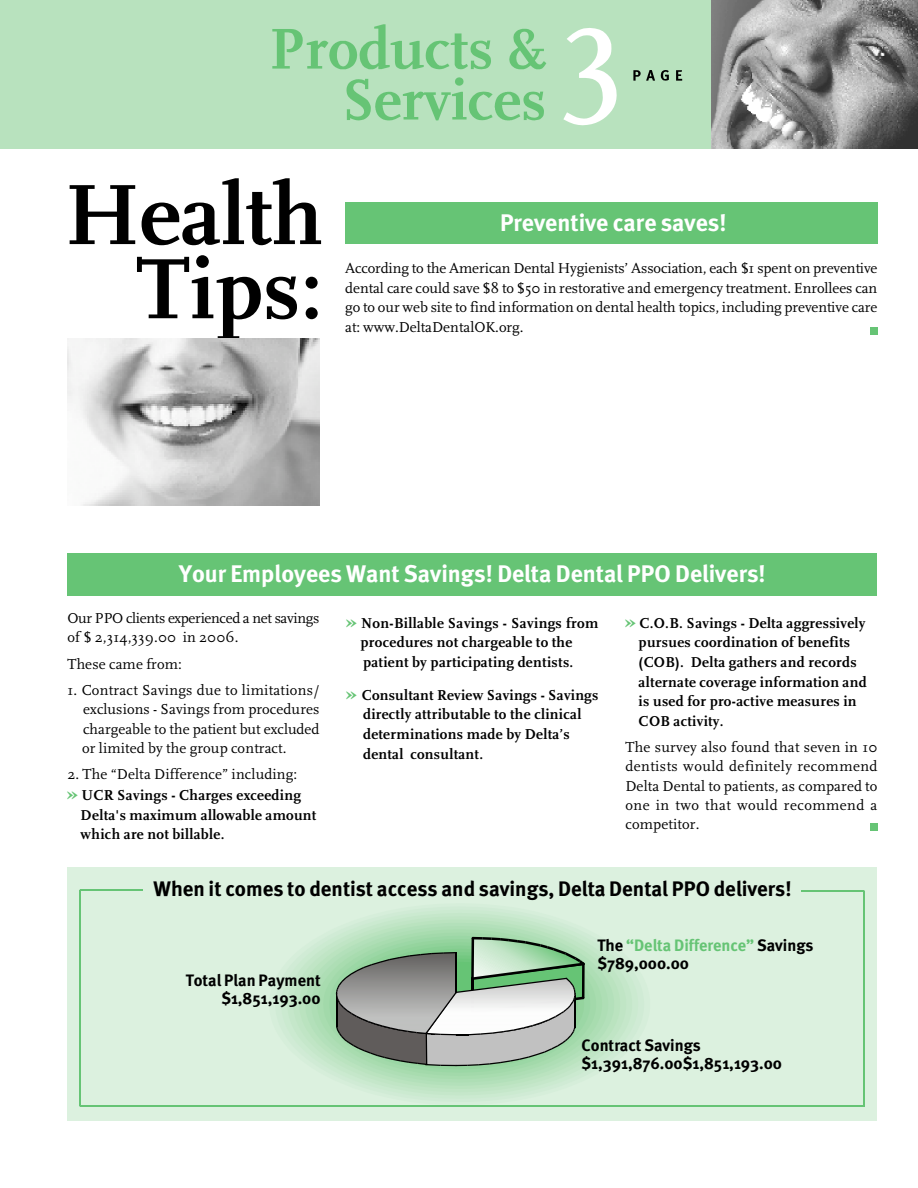
<style>
.page{position:relative;width:918px;height:1188px;background:#fff}
.page>*{position:absolute;margin:0;border:0;box-sizing:border-box;transform-origin:0 0}
.t1{font:700 89.25px/74.1px "Scala";color:#000;text-align:right}
.t2{font:700 24px "Meta";color:#fff}
.t3{font:700 21px "Meta";color:#000}
.t4{font:700 16.5px/18px "Meta";color:#000}
.t5{font:15px/19.2px "Scala";letter-spacing:.005em;color:#000;text-align:justify}
.t6{font:700 15px/19.5px "Scala";letter-spacing:.02em;color:#000}
.t7{font:15px/19px "Scala";letter-spacing:-.015em;color:#000}
.s1{font-family:"Scala LF";font-weight:700;font-size:21px;color:#66c475}
.s2{font-weight:700}
.s3{font-family:"Scala LF";font-size:21px;color:#66c475}
.s4{color:#66c475}
</style>
<div class="page">
<div style="left:68px;top:867px;width:810px;height:253px;background:#dcf1df"></div>
<div style="left:68px;top:553px;width:810px;height:42px;background:#66c475"></div>
<div style="left:345px;top:202px;width:533px;height:42px;background:#66c475"></div>
<div style="left:0;top:0;width:901px;height:148px;background:#b8e2be"></div>
<svg style="left:563px;top:28px;width:54px;height:97px"></svg>
<svg style="left:633px;top:70px;width:22px;height:11px"></svg>
<svg style="left:661px;top:70px;width:8px;height:11px"></svg>
<svg style="left:676px;top:70px;width:6px;height:11px"></svg>
<svg style="left:346px;top:77px;width:198px;height:43px"></svg>
<svg style="left:272px;top:24px;width:219px;height:45px"></svg>
<svg style="left:509px;top:29px;width:37px;height:40px"></svg>
<img style="left:712px;top:0;width:206px;height:148px">
<div style="left:870px;top:327px;width:8px;height:7px;background:#66c475"></div>
<div style="left:870px;top:823px;width:8px;height:7px;background:#66c475"></div>
<img style="left:68px;top:338px;width:252px;height:168px">
<svg style="left:263px;top:1105px;width:393px;height:1px"></svg>
<svg style="left:275px;top:907px;width:369px;height:195px"></svg>
<svg style="left:281px;top:910px;width:357px;height:189px"></svg>
<svg style="left:287px;top:913px;width:345px;height:182px"></svg>
<svg style="left:293px;top:916px;width:333px;height:176px"></svg>
<svg style="left:299px;top:920px;width:321px;height:169px"></svg>
<svg style="left:305px;top:923px;width:309px;height:163px"></svg>
<svg style="left:311px;top:926px;width:297px;height:157px"></svg>
<svg style="left:317px;top:929px;width:285px;height:150px;background:#a4bda7"></svg>
<hr style="left:80px;top:890px;width:63px;height:1px;background:#66c475">
<hr style="left:80px;top:890px;width:1px;height:216px;background:#66c475">
<hr style="left:80px;top:1106px;width:784px;height:1px;background:#66c475">
<hr style="left:863px;top:891px;width:2px;height:215px;background:#66c475">
<hr style="left:801px;top:890px;width:63px;height:2px;background:#66c475">
<h1 class="t1" style="left:65px;top:184px;width:259px">Health<br>Tips:</h1>
<h2 class="t2" style="left:500px;top:214px;width:228px">Preventive care saves!</h2>
<p class="t5" style="left:345px;top:260px;width:534px">According to the American Dental Hygienists’ Association, each $1 spent on preventive dental care could save $8 to $50 in restorative and emergency treatment. Enrollees can go to our web site to find information on dental health topics, including preventive care at: www.DeltaDentalOK.org.</p>
<h2 class="t2" style="left:179px;top:565px;width:588px">Your Employees Want Savings! Delta Dental PPO Delivers!</h2>
<p class="t7" style="left:67px;top:610px;width:254px">Our PPO clients experienced a net savings of $ 2,314,339.00 in 2006.</p>
<p class="t5" style="left:67px;top:655px;width:116px">These came from:</p>
<p class="t5" style="left:82px;top:682px;width:239px;text-indent:-15px">1. Contract Savings due to limitations/ exclusions - Savings from procedures chargeable to the patient but excluded or limited by the group contract.</p>
<p class="t5" style="left:67px;top:765px;width:235px;line-height:21px">2. The “Delta Difference” including: <span class="s1">»</span> <span class="s2">UCR Savings - Charges exceeding</span></p>
<p class="t6" style="left:81px;top:806px;width:237px">Delta's maximum allowable amount which are not billable.</p>
<p class="t6" style="left:361px;top:614px;width:239px;text-indent:-14px"><span class="s3">»</span> Non-Billable Savings - Savings from procedures not chargeable to the patient by participating dentists.</p>
<p class="t6" style="left:363px;top:686px;width:237px;text-indent:-17px"><span class="s3">»</span> Consultant Review Savings - Savings directly attributable to the clinical determinations made by Delta’s dental consultant.</p>
<p class="t6" style="left:639px;top:614px;width:230px;text-indent:-13px"><span class="s3">»</span> C.O.B. Savings - Delta aggressively pursues coordination of benefits (COB). Delta gathers and records alternate coverage information and is used for pro-active measures in<br>COB activity.</p>
<p class="t5" style="left:625px;top:739px;width:254px">The survey also found that seven in 10 dentists would definitely recommend Delta Dental to patients, as compared to one in two that would recommend a competitor.</p>
<h3 class="t3" style="left:154px;top:881px;width:640px">When it comes to dentist access and savings, Delta Dental PPO delivers!</h3>
<p class="t4" style="left:186px;top:973px;width:137px;text-align:right">Total Plan Payment $1,851,193.00</p>
<p class="t4" style="left:597px;top:938px;width:218px">The <span class="s4">“Delta Difference”</span> Savings $789,000.00</p>
<p class="t4" style="left:582px;top:1038px;width:202px">Contract Savings $1,391,876.00$1,851,193.00</p>
</div>
